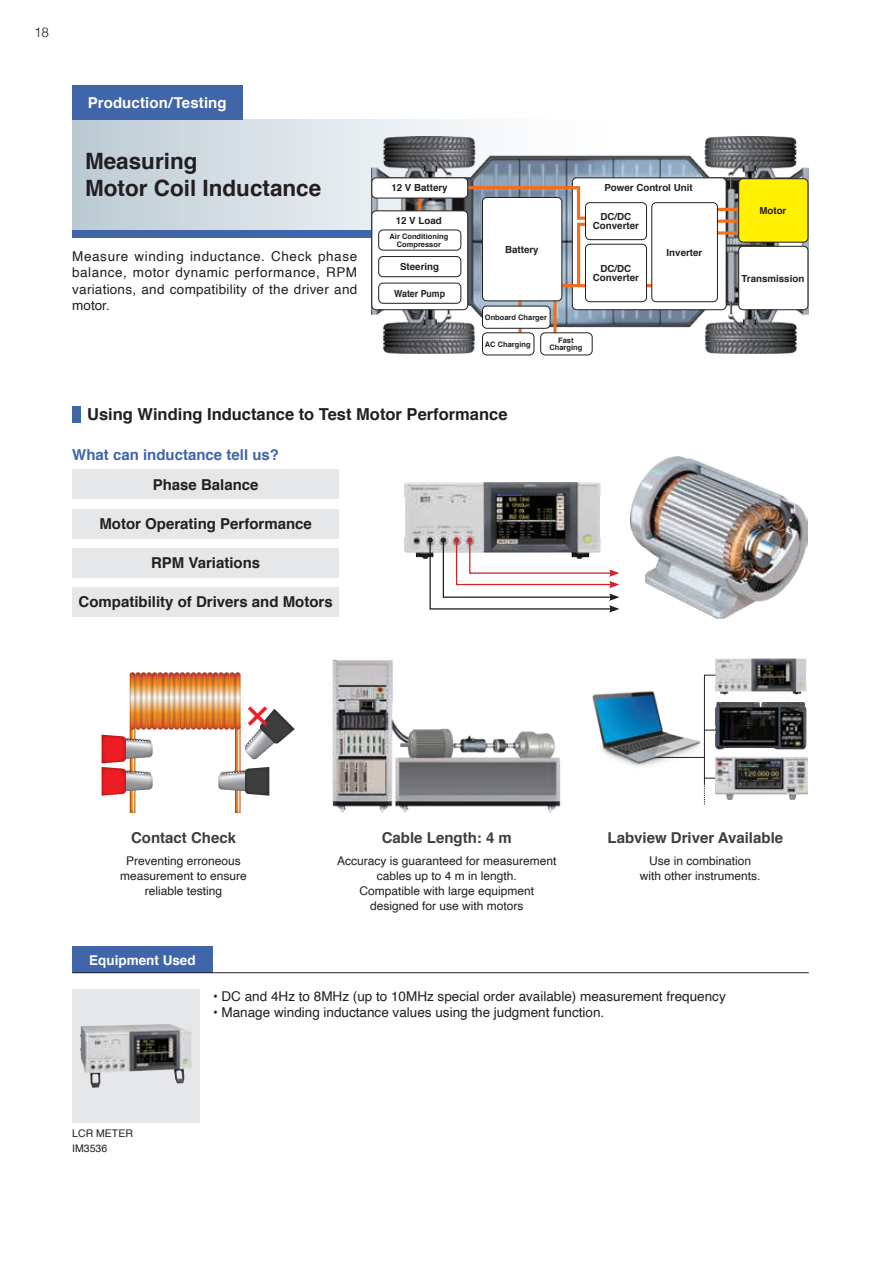
<style>
.page{position:relative;width:893px;height:1263px;background:#fff}
.page>*{position:absolute;margin:0;border:0;box-sizing:border-box;transform-origin:0 0}
.t1{font:700 22.5px/27px "Helvetica";color:#231f20}
.t2{font:700 16.5px "Helvetica";color:#231f20}
.t3{font:700 15px "Helvetica";color:#231f20}
.t4{font:700 15px "Helvetica";color:#3e3e3f}
.t5{font:700 15px "Helvetica";color:#4065a9}
.t6{font:700 15px "Helvetica";letter-spacing:.005em;color:#fff}
.t7{font:13.5px/16.5px "Helvetica";color:#231f20;text-align:justify}
.t8{font:700 13.5px "Helvetica";color:#fff}
.t9{font:300 13.5px "Helvetica";color:#231f20}
.t10{font:12px/15px "Helvetica";color:#231f20;text-align:center}
.t11{font:10.5px/15px "Helvetica";color:#231f20}
.t12{font:700 9.75px/9px "Helvetica";color:#231f20;text-align:center}
.t13{font:700 9.75px "Helvetica";color:#231f20;scale:.9 1}
.t14{font:700 7.5px/7.5px "Helvetica";color:#231f20;text-align:center}
</style>
<div class="page">
<img style="left:332px;top:659px;width:230px;height:154px">
<img style="left:404px;top:482px;width:197px;height:77px">
<svg style="left:428px;top:538px;width:191px;height:75px"></svg>
<div style="left:72px;top:470px;width:267px;height:29px;background:#e6e7e9"></div>
<div style="left:72px;top:509px;width:267px;height:29px;background:#e6e7e9"></div>
<div style="left:72px;top:548px;width:267px;height:29px;background:#e6e7e9"></div>
<div style="left:72px;top:587px;width:267px;height:30px;background:#e6e7e9"></div>
<div style="left:72px;top:119px;width:736px;height:119px;background:linear-gradient(to right,#c6d3da,#fff)"></div>
<div style="left:72px;top:989px;width:127px;height:133px;background:#e6e7e9"></div>
<img style="left:80px;top:1024px;width:112px;height:64px">
<div style="left:72px;top:406px;width:9px;height:16px;background:#4065a9"></div>
<svg style="left:229px;top:672px;width:6px;height:58px"></svg>
<svg style="left:224px;top:672px;width:5px;height:58px"></svg>
<svg style="left:218px;top:672px;width:6px;height:58px"></svg>
<svg style="left:213px;top:672px;width:5px;height:58px"></svg>
<svg style="left:207px;top:672px;width:6px;height:58px"></svg>
<svg style="left:202px;top:672px;width:5px;height:58px"></svg>
<svg style="left:196px;top:672px;width:6px;height:58px"></svg>
<svg style="left:191px;top:672px;width:5px;height:58px"></svg>
<svg style="left:185px;top:672px;width:6px;height:58px"></svg>
<svg style="left:180px;top:672px;width:5px;height:58px"></svg>
<svg style="left:174px;top:672px;width:6px;height:58px"></svg>
<svg style="left:169px;top:672px;width:5px;height:58px"></svg>
<svg style="left:163px;top:672px;width:6px;height:58px"></svg>
<svg style="left:157px;top:672px;width:6px;height:58px"></svg>
<svg style="left:152px;top:672px;width:5px;height:58px"></svg>
<svg style="left:146px;top:672px;width:6px;height:58px"></svg>
<svg style="left:141px;top:672px;width:5px;height:58px"></svg>
<svg style="left:135px;top:672px;width:6px;height:58px"></svg>
<svg style="left:130px;top:672px;width:5px;height:58px"></svg>
<svg style="left:102px;top:724px;width:51px;height:89px"></svg>
<svg style="left:235px;top:672px;width:6px;height:58px"></svg>
<img style="left:715px;top:659px;width:91px;height:35px">
<img style="left:725px;top:702px;width:81px;height:47px">
<img style="left:725px;top:757px;width:83px;height:43px">
<svg style="left:703px;top:675px;width:22px;height:129px"></svg>
<img style="left:592px;top:689px;width:115px;height:82px">
<img style="left:631px;top:456px;width:177px;height:162px">
<div style="left:72px;top:85px;width:170px;height:34px;background:#4065a9"></div>
<div style="left:72px;top:230px;width:358px;height:8px;background:#4065a9"></div>
<div style="left:72px;top:946px;width:141px;height:27px;background:#4065a9"></div>
<hr style="left:72px;top:972px;width:737px;height:1px;background:#231f20">
<img style="left:371px;top:136px;width:437px;height:218px">
<div style="left:572px;top:178px;width:154px;height:132px;background:#fff;border-radius:4px"></div>
<div style="left:572px;top:177px;width:155px;height:133px;border:1px solid #231f20;border-radius:4px"></div>
<hr style="left:712px;top:208px;width:61px;height:3px;background:#f36e21">
<hr style="left:712px;top:220px;width:61px;height:3px;background:#f36e21">
<svg style="left:718px;top:231px;width:20px;height:4px"></svg>
<hr style="left:549px;top:284px;width:112px;height:3px;background:#f36e21">
<svg style="left:518px;top:301px;width:4px;height:31px"></svg>
<svg style="left:553px;top:301px;width:4px;height:31px"></svg>
<div style="left:482px;top:306px;width:68px;height:22px;background:#fff;border-radius:4px"></div>
<div style="left:482px;top:306px;width:68px;height:23px;border:1px solid #231f20;border-radius:4px"></div>
<div style="left:482px;top:197px;width:80px;height:104px;background:#fff;border-radius:4px"></div>
<div style="left:482px;top:197px;width:80px;height:104px;border:1px solid #231f20;border-radius:4px"></div>
<div style="left:739px;top:246px;width:69px;height:64px;background:#fff;border-radius:4px"></div>
<div style="left:738px;top:246px;width:70px;height:64px;border:1px solid #231f20;border-radius:4px"></div>
<div style="left:739px;top:179px;width:69px;height:63px;background:#fff101;border-radius:4px"></div>
<div style="left:738px;top:178px;width:70px;height:65px;border:1px solid #231f20;border-radius:4px"></div>
<div style="left:482px;top:333px;width:52px;height:22px;background:#fff;border-radius:5px"></div>
<div style="left:482px;top:332px;width:52px;height:23px;border:1px solid #231f20;border-radius:5px"></div>
<div style="left:541px;top:333px;width:51px;height:22px;background:#fff;border-radius:5px"></div>
<div style="left:540px;top:332px;width:53px;height:23px;border:1px solid #231f20;border-radius:5px"></div>
<svg style="left:451px;top:184px;width:139px;height:105px"></svg>
<hr style="left:418px;top:192px;width:3px;height:21px;background:#f36e21">
<div style="left:372px;top:211px;width:96px;height:99px;background:#fff;border-radius:4px"></div>
<div style="left:371px;top:210px;width:97px;height:100px;border:1px solid #231f20;border-radius:4px"></div>
<div style="left:378px;top:230px;width:83px;height:21px;border:1px solid #231f20;border-radius:4px"></div>
<div style="left:378px;top:256px;width:83px;height:21px;border:1px solid #231f20;border-radius:4px"></div>
<div style="left:378px;top:283px;width:83px;height:21px;border:1px solid #231f20;border-radius:4px"></div>
<div style="left:372px;top:178px;width:96px;height:20px;background:#fff;border-radius:4px"></div>
<div style="left:371px;top:177px;width:97px;height:21px;border:1px solid #231f20;border-radius:4px"></div>
<div style="left:585px;top:244px;width:61px;height:58px;background:#fff;border-radius:4px"></div>
<div style="left:585px;top:244px;width:62px;height:58px;border:1px solid #231f20;border-radius:4px"></div>
<div style="left:652px;top:203px;width:65px;height:99px;background:#fff;border-radius:4px"></div>
<div style="left:651px;top:202px;width:67px;height:100px;border:1px solid #231f20;border-radius:4px"></div>
<div style="left:585px;top:203px;width:61px;height:37px;background:#fff;border-radius:4px"></div>
<div style="left:585px;top:202px;width:62px;height:38px;border:1px solid #231f20;border-radius:4px"></div>
<svg style="left:218px;top:706px;width:77px;height:107px"></svg>
<p class="t9" style="left:34px;top:21px;width:17px">18</p>
<p class="t6" style="left:88px;top:90px;width:140px">Production/Testing</p>
<h1 class="t1" style="left:85px;top:147px;width:238px">Measuring<br>Motor Coil Inductance</h1>
<p class="t7" style="left:72px;top:248px;width:286px">Measure winding inductance. Check phase balance, motor dynamic performance, RPM variations, and compatibility of the driver and motor.</p>
<p class="t12" style="left:391px;top:184px;width:58px">12 V Battery</p>
<p class="t12" style="left:396px;top:216px;width:48px">12 V Load</p>
<p class="t14" style="left:389px;top:233px;width:60px">Air Conditioning<br>Compressor</p>
<p class="t12" style="left:400px;top:262px;width:41px">Steering</p>
<p class="t13" style="left:394px;top:285px;width:58px">Water Pump</p>
<p class="t12" style="left:505px;top:245px;width:35px">Battery</p>
<p class="t12" style="left:604px;top:183px;width:90px">Power Control Unit</p>
<p class="t12" style="left:593px;top:212px;width:48px">DC/DC<br>Converter</p>
<p class="t12" style="left:593px;top:264px;width:48px">DC/DC<br>Converter</p>
<p class="t12" style="left:667px;top:248px;width:37px">Inverter</p>
<p class="t14" style="left:485px;top:314px;width:64px">Onboard Charger</p>
<p class="t14" style="left:485px;top:340px;width:47px">AC Charging</p>
<p class="t14" style="left:549px;top:337px;width:34px">Fast<br>Charging</p>
<p class="t2" style="left:87px;top:401px;width:422px">Using Winding Inductance to Test Motor Performance</p>
<p class="t5" style="left:72px;top:442px;width:208px">What can inductance tell us?</p>
<p class="t3" style="left:153px;top:472px;width:107px">Phase Balance</p>
<p class="t3" style="left:99px;top:512px;width:214px">Motor Operating Performance</p>
<p class="t3" style="left:151px;top:551px;width:111px">RPM Variations</p>
<p class="t3" style="left:79px;top:590px;width:256px">Compatibility of Drivers and Motors</p>
<p class="t12" style="left:759px;top:206px;width:29px">Motor</p>
<p class="t12" style="left:741px;top:274px;width:64px">Transmission</p>
<p class="t4" style="left:131px;top:825px;width:107px">Contact Check</p>
<p class="t4" style="left:382px;top:825px;width:132px">Cable Length: 4 m</p>
<p class="t4" style="left:607px;top:825px;width:177px">Labview Driver Available</p>
<p class="t10" style="left:120px;top:853px;width:128px">Preventing erroneous measurement to ensure reliable testing</p>
<p class="t10" style="left:337px;top:853px;width:221px">Accuracy is guaranteed for measurement cables up to 4 m in length.<br>Compatible with large equipment designed for use with motors</p>
<p class="t10" style="left:640px;top:853px;width:122px">Use in combination with other instruments.</p>
<p class="t8" style="left:89px;top:949px;width:108px">Equipment Used</p>
<p class="t7" style="left:213px;top:988px;width:514px">• DC and 4Hz to 8MHz (up to 10MHz special order available) measurement frequency</p>
<p class="t7" style="left:213px;top:1004px;width:393px">• Manage winding inductance values using the judgment function.</p>
<p class="t11" style="left:72px;top:1126px;width:62px">LCR METER<br>IM3536</p>
</div>
